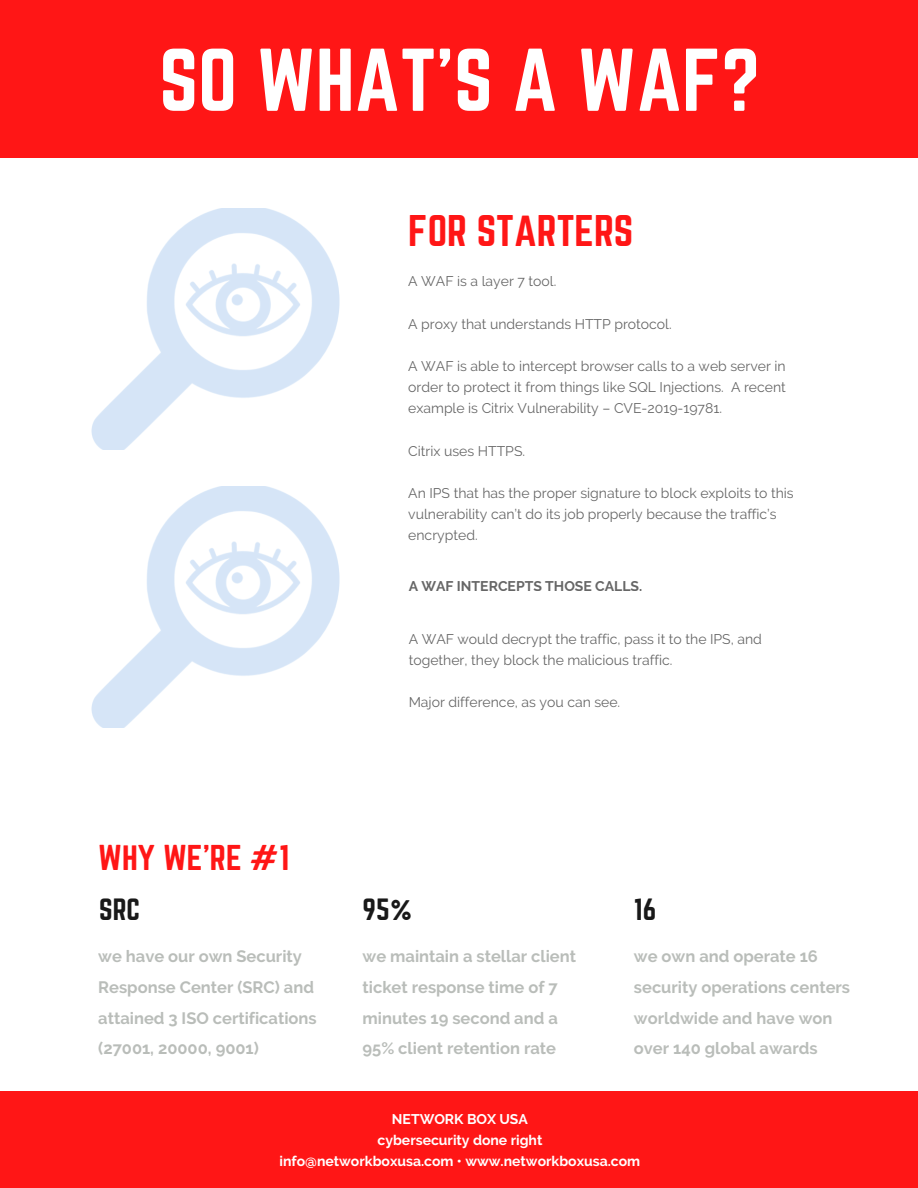
<style>
.page{position:relative;width:918px;height:1188px;background:#fff}
.page>*{position:absolute;margin:0;border:0;box-sizing:border-box;transform-origin:0 0}
.t1{font:77.85px "Norwester";color:#fff}
.t2{font:38.85px "Norwester";color:#ff1616}
.t3{font:31.5px "Norwester";color:#ff1616}
.t4{font:27px "Norwester";color:#191919}
.t5{font:700 16.5px/30.8px "Raleway";color:#8b918b}
.t6{font:13.95px/21.1px "Raleway";color:#000}
.t7{font:700 13.95px/21.1px "Raleway";color:#fff;text-align:center}
.t8{font:700 13.95px "Raleway";color:#000}
</style>
<div class="page">
<div style="left:0;top:0;width:918px;height:158px;background:#ff1616"></div>
<div style="left:0;top:1091px;width:918px;height:97px;background:#ff1616"></div>
<img style="left:92px;top:209px;width:247px;height:241px">
<img style="left:92px;top:487px;width:247px;height:240px">
<h1 class="t1" style="left:159px;top:43px;width:602px">SO WHAT'S A WAF?</h1>
<h2 class="t2" style="left:408px;top:212px;width:227px">FOR STARTERS</h2>
<p class="t6" style="left:408px;top:271px;width:150px">A WAF is a layer 7 tool.</p>
<p class="t6" style="left:408px;top:313px;width:265px">A proxy that understands HTTP protocol.</p>
<p class="t6" style="left:408px;top:356px;width:379px;text-align:justify">A WAF is able to intercept browser calls to a web server in order to protect it from things like SQL Injections. A recent example is Citrix Vulnerability – CVE-2019-19781.</p>
<p class="t6" style="left:408px;top:440px;width:118px">Citrix uses HTTPS.</p>
<p class="t6" style="left:408px;top:483px;width:387px">An IPS that has the proper signature to block exploits to this vulnerability can’t do its job properly because the traffic’s encrypted.</p>
<p class="t8" style="left:409px;top:578px;width:235px">A WAF INTERCEPTS THOSE CALLS.</p>
<h3 class="t3" style="left:98px;top:842px;width:193px">WHY WE'RE #1</h3>
<p class="t6" style="left:409px;top:628px;width:355px">A WAF would decrypt the traffic, pass it to the IPS, and together, they block the malicious traffic.</p>
<p class="t6" style="left:409px;top:692px;width:213px">Major difference, as you can see.</p>
<h3 class="t4" style="left:99px;top:896px;width:42px">SRC</h3>
<h3 class="t4" style="left:363px;top:896px;width:52px">95%</h3>
<h3 class="t4" style="left:634px;top:896px;width:24px">16</h3>
<p class="t5" style="left:363px;top:941px;width:215px">we maintain a stellar client ticket response time of 7 minutes 19 second and a<br>95% client retention rate</p>
<p class="t5" style="left:634px;top:941px;width:218px">we own and operate 16 security operations centers worldwide and have won over 140 global awards</p>
<p class="t5" style="left:98px;top:941px;width:220px">we have our own Security<br>Response Center (SRC) and attained 3 ISO certifications (27001, 20000, 9001)</p>
<p class="t7" style="left:280px;top:1108px;width:362px">NETWORK BOX USA<br>cybersecurity done right<br>info@networkboxusa.com • www.networkboxusa.com</p>
</div>
